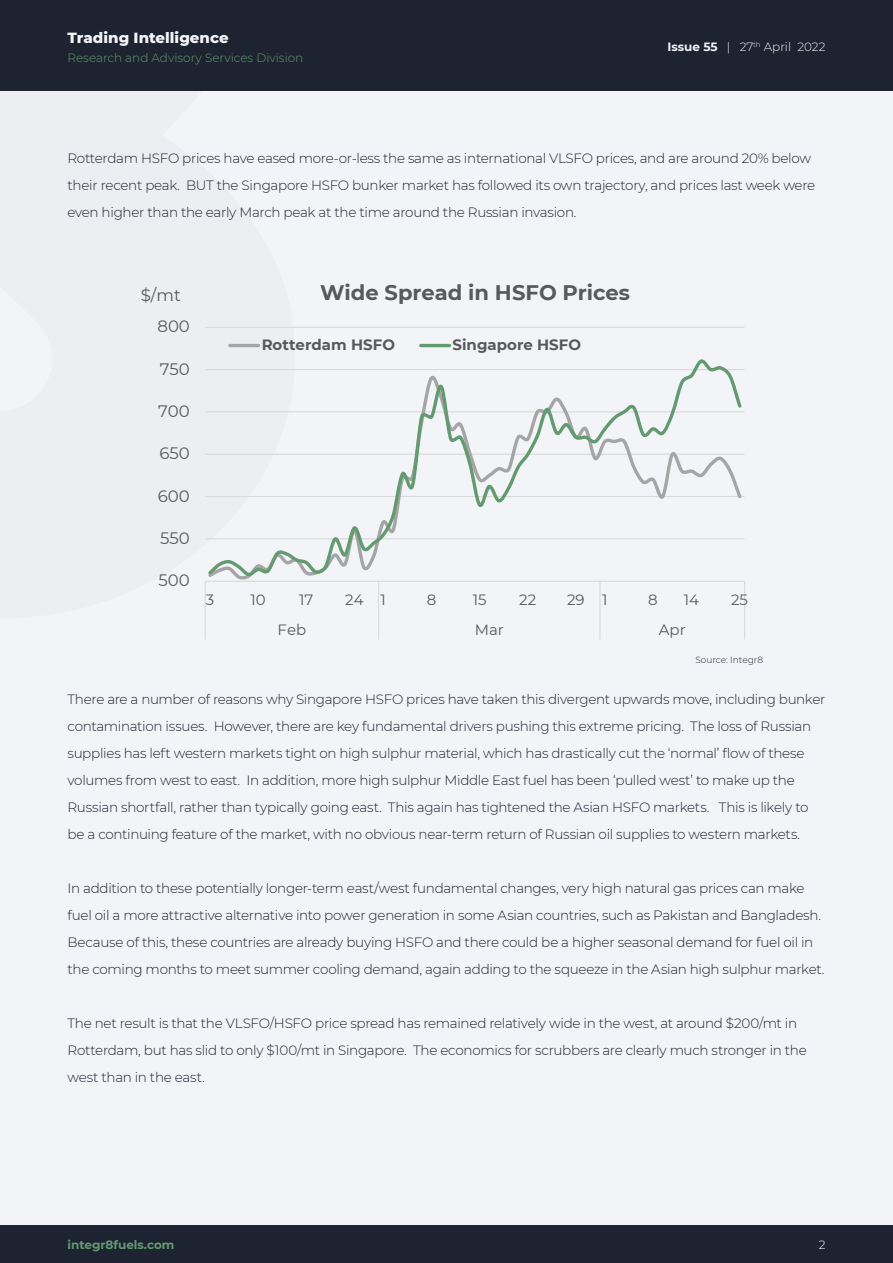
<style>
.page{position:relative;width:893px;height:1263px;background:#fff}
.page>*{position:absolute;margin:0;border:0;box-sizing:border-box;transform-origin:0 0}
.t1{font:700 21px "Montserrat";color:#595959}
.t2{font:16.5px "Montserrat";color:#595959}
.t3{font:15px "Montserrat";color:#595959}
.t4{font:700 15px "Montserrat";color:#595959}
.t5{font:800 15px "Montserrat";color:#f3f4f8}
.t6{font:300 13.5px/27px "Montserrat";letter-spacing:-.02em;color:#1d2330}
.t7{font:300 12px "Montserrat";color:#649a6f}
.t8{font:300 12px "Montserrat";color:#f3f4f8}
.t9{font:700 12px "Montserrat";color:#649a6f}
.t10{font:300 12px "Montserrat";color:#fff}
.t11{font:300 9px "Montserrat";color:#1d2330}
.s1{font-weight:700}
</style>
<div class="page">
<div style="left:0;top:0;width:893px;height:1225px;background:#f3f4f8"></div>
<div style="left:0;top:0;width:893px;height:90px;background:#1d2330"></div>
<div style="left:0;top:1225px;width:893px;height:38px;background:#1d2330"></div>
<hr style="left:205px;top:327px;width:539px;height:1px;background:#d9d9d9">
<hr style="left:599px;top:581px;width:2px;height:29px;background:#d9d9d9">
<svg style="left:205px;top:582px;width:1px;height:57px"></svg>
<svg style="left:378px;top:582px;width:1px;height:57px"></svg>
<hr style="left:599px;top:610px;width:2px;height:29px;background:#d9d9d9">
<svg style="left:744px;top:581px;width:1px;height:58px"></svg>
<svg style="left:205px;top:359px;width:539px;height:220px"></svg>
<hr style="left:230px;top:344px;width:29px;height:3px;background:#a5a5a5">
<hr style="left:421px;top:344px;width:29px;height:3px;background:#649a6f">
<p class="t5" style="left:68px;top:26px;width:163px">Trading Intelligence</p>
<p class="t7" style="left:68px;top:50px;width:237px">Research and Advisory Services Division</p>
<p class="t8" style="left:668px;top:38px;width:159px"><span class="s1">Issue 55</span> | 27<sup>th</sup> April 2022</p>
<p class="t6" style="left:68px;top:144px;width:749px">Rotterdam HSFO prices have eased more-or-less the same as international VLSFO prices, and are around 20% below their recent peak. BUT the Singapore HSFO bunker market has followed its own trajectory, and prices last week were even higher than the early March peak at the time around the Russian invasion.</p>
<p class="t2" style="left:141px;top:284px;width:42px">$/mt</p>
<p class="t2" style="left:157px;top:315px;width:34px">800</p>
<p class="t2" style="left:160px;top:357px;width:32px">750</p>
<p class="t2" style="left:158px;top:400px;width:33px">700</p>
<p class="t2" style="left:159px;top:442px;width:32px">650</p>
<p class="t2" style="left:158px;top:484px;width:34px">600</p>
<p class="t2" style="left:160px;top:527px;width:31px">550</p>
<p class="t2" style="left:159px;top:569px;width:33px">500</p>
<h1 class="t1" style="left:320px;top:277px;width:311px">Wide Spread in HSFO Prices</h1>
<p class="t4" style="left:262px;top:334px;width:135px">Rotterdam HSFO</p>
<p class="t4" style="left:453px;top:334px;width:130px">Singapore HSFO</p>
<p class="t3" style="left:206px;top:590px;width:10px">3</p>
<p class="t3" style="left:250px;top:590px;width:17px">10</p>
<p class="t3" style="left:299px;top:590px;width:16px">17</p>
<p class="t3" style="left:345px;top:590px;width:42px">24 1</p>
<p class="t3" style="left:427px;top:590px;width:11px">8</p>
<p class="t3" style="left:473px;top:590px;width:15px">15</p>
<p class="t3" style="left:519px;top:590px;width:18px">22</p>
<p class="t3" style="left:567px;top:590px;width:42px">29 1</p>
<p class="t3" style="left:648px;top:590px;width:11px">8</p>
<p class="t3" style="left:684px;top:590px;width:17px">14</p>
<p class="t3" style="left:731px;top:590px;width:18px">25</p>
<p class="t3" style="left:277px;top:619px;width:30px">Feb</p>
<p class="t3" style="left:475px;top:619px;width:31px">Mar</p>
<p class="t3" style="left:659px;top:619px;width:28px">Apr</p>
<p class="t11" style="left:695px;top:654px;width:69px">Source: Integr8</p>
<p class="t6" style="left:68px;top:685px;width:759px">There are a number of reasons why Singapore HSFO prices have taken this divergent upwards move, including bunker contamination issues. However, there are key fundamental drivers pushing this extreme pricing. The loss of Russian supplies has left western markets tight on high sulphur material, which has drastically cut the ‘normal’ flow of these volumes from west to east. In addition, more high sulphur Middle East fuel has been ‘pulled west’ to make up the Russian shortfall, rather than typically going east. This again has tightened the Asian HSFO markets. This is likely to be a continuing feature of the market, with no obvious near-term return of Russian oil supplies to western markets.</p>
<p class="t6" style="left:68px;top:874px;width:758px">In addition to these potentially longer-term east/west fundamental changes, very high natural gas prices can make fuel oil a more attractive alternative into power generation in some Asian countries, such as Pakistan and Bangladesh.<br>Because of this, these countries are already buying HSFO and there could be a higher seasonal demand for fuel oil in the coming months to meet summer cooling demand, again adding to the squeeze in the Asian high sulphur market.</p>
<p class="t6" style="left:68px;top:1009px;width:741px">The net result is that the VLSFO/HSFO price spread has remained relatively wide in the west, at around $200/mt in<br>Rotterdam, but has slid to only $100/mt in Singapore. The economics for scrubbers are clearly much stronger in the west than in the east.</p>
<p class="t9" style="left:68px;top:1236px;width:108px">integr8fuels.com</p>
<p class="t10" style="left:819px;top:1236px;width:8px">2</p>
</div>
